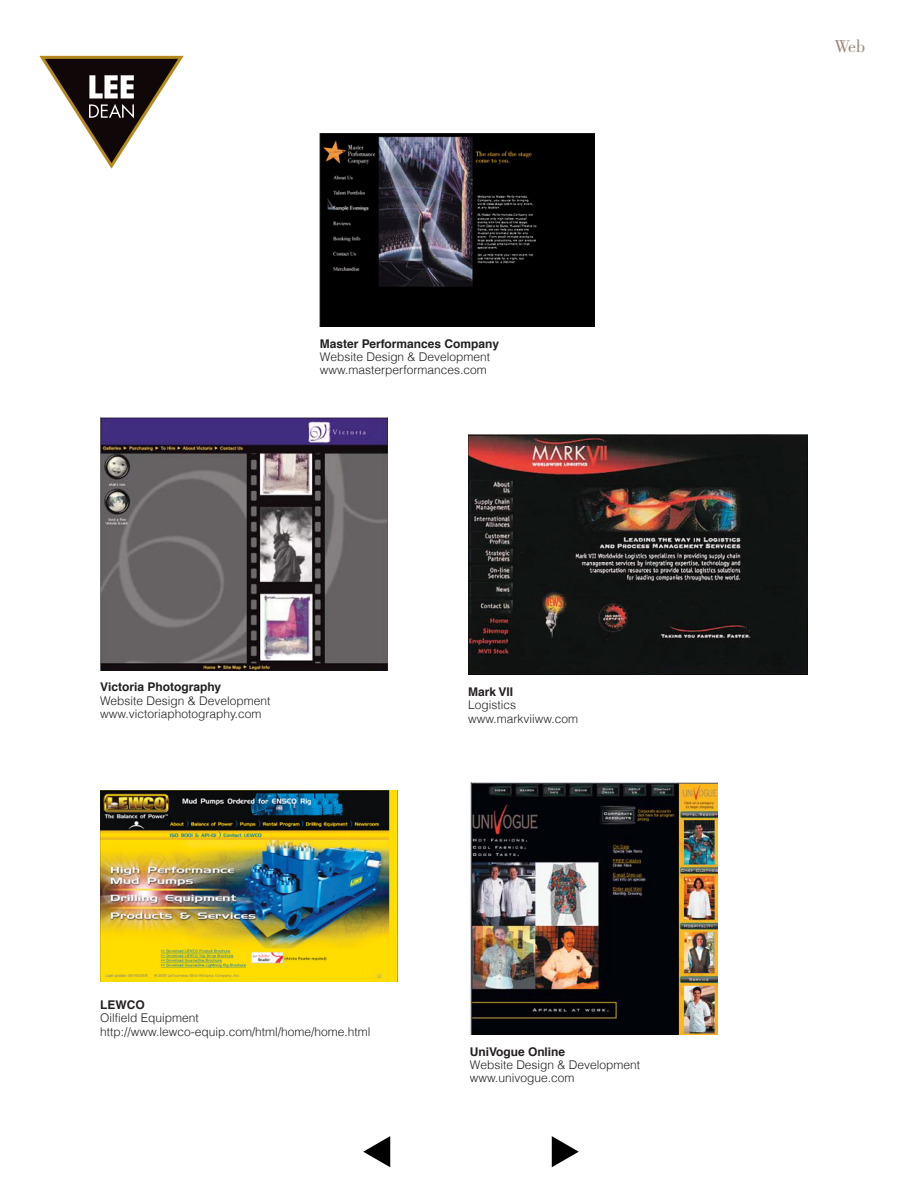
<style>
.page{position:relative;width:918px;height:1188px;background:#fff}
.page>*{position:absolute;margin:0;border:0;box-sizing:border-box;transform-origin:0 0}
.t1{font:18px "Bodoni";color:#99877c}
.t2{font:300 12px/13.4px "Helvetica";color:#231f20}
.t3{font:700 12px "Helvetica";color:#231f20}
</style>
<div class="page">
<svg style="left:552px;top:1136px;width:27px;height:31px"></svg>
<svg style="left:363px;top:1136px;width:27px;height:31px"></svg>
<svg style="left:39px;top:55px;width:145px;height:114px"></svg>
<img style="left:320px;top:134px;width:274px;height:193px">
<img style="left:100px;top:417px;width:288px;height:254px">
<img style="left:468px;top:435px;width:340px;height:240px">
<img style="left:100px;top:790px;width:297px;height:192px">
<img style="left:470px;top:783px;width:248px;height:252px">
<p class="t3" style="left:320px;top:334px;width:181px">Master Performances Company</p>
<p class="t2" style="left:320px;top:349px;width:172px">Website Design &amp; Development www.masterperformances.com</p>
<p class="t3" style="left:100px;top:677px;width:122px">Victoria Photography</p>
<p class="t2" style="left:100px;top:693px;width:172px">Website Design &amp; Development www.victoriaphotography.com</p>
<p class="t3" style="left:468px;top:682px;width:47px">Mark VII</p>
<p class="t2" style="left:468px;top:698px;width:111px">Logistics www.markviiww.com</p>
<p class="t3" style="left:100px;top:995px;width:46px">LEWCO</p>
<p class="t2" style="left:100px;top:1011px;width:272px">Oilfield Equipment http://www.lewco-equip.com/html/home/home.html</p>
<p class="t3" style="left:470px;top:1042px;width:97px">UniVogue Online</p>
<p class="t2" style="left:470px;top:1057px;width:172px">Website Design &amp; Development www.univogue.com</p>
<h1 class="t1" style="left:834px;top:36px;width:32px">Web</h1>
</div>
